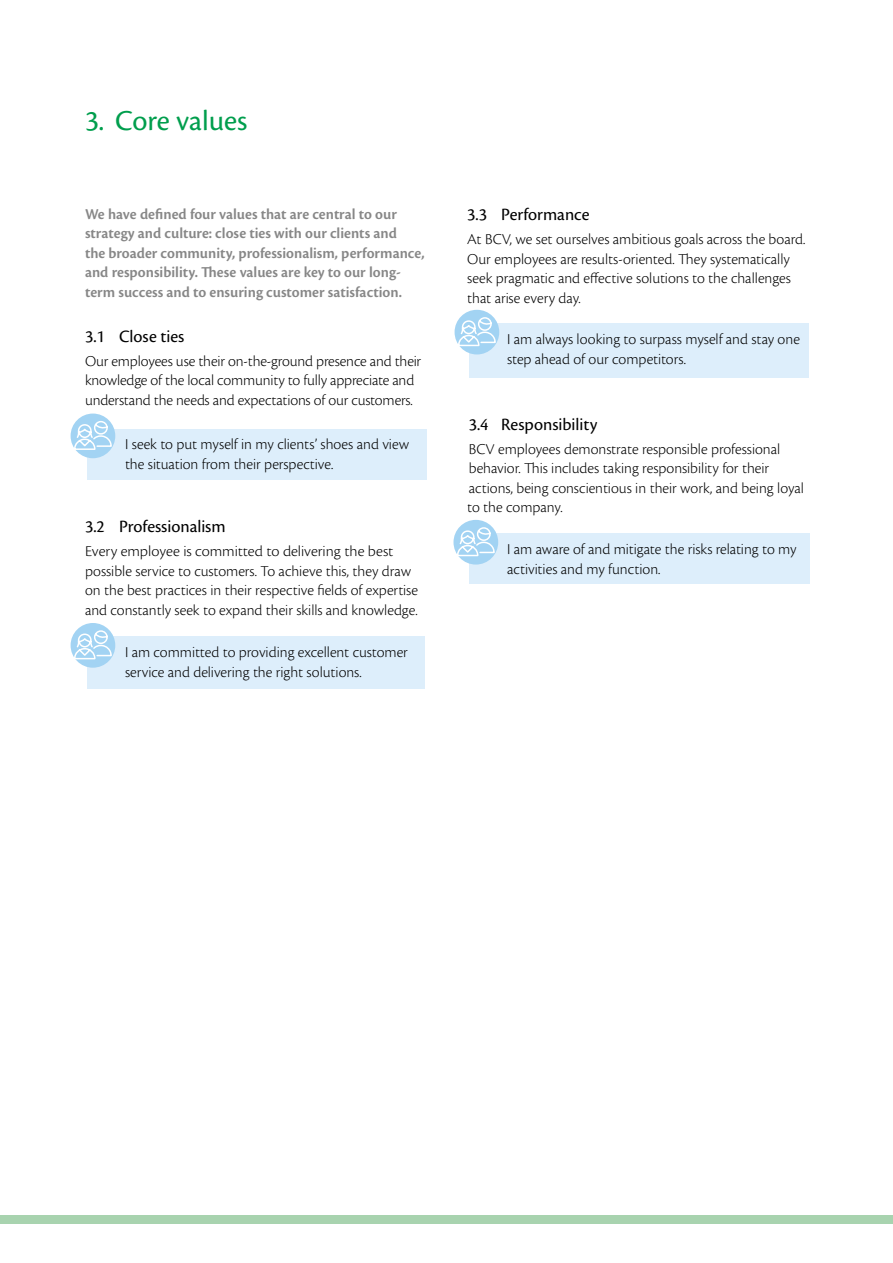
<style>
.page{position:relative;width:893px;height:1263px;background:#fff}
.page>*{position:absolute;margin:0;border:0;box-sizing:border-box;transform-origin:0 0}
.t1{font:30px "Cronos Pro";color:#009e4d}
.t2{font:18px "Cronos Pro";color:#000}
.t3{font:300 15.75px/19.5px "Cronos Pro";letter-spacing:-.005em;color:#000}
.t4{font:600 15.75px/19.5px "Cronos Pro";color:#878787}
</style>
<div class="page">
<div style="left:0;top:1215px;width:893px;height:9px;background:#a8d3af"></div>
<div style="left:87px;top:429px;width:339px;height:50px;background:#ddeefb"></div>
<div style="left:87px;top:636px;width:338px;height:53px;background:#ddeefb"></div>
<div style="left:469px;top:323px;width:339px;height:54px;background:#ddeefb"></div>
<div style="left:469px;top:533px;width:340px;height:50px;background:#ddeefb"></div>
<div style="left:71px;top:414px;width:44px;height:44px;background:#a2d3f3;border-radius:50%"></div>
<svg style="left:73px;top:420px;width:40px;height:31px"></svg>
<div style="left:455px;top:310px;width:44px;height:44px;background:#a2d3f3;border-radius:50%"></div>
<svg style="left:457px;top:316px;width:40px;height:31px"></svg>
<div style="left:453px;top:520px;width:45px;height:44px;background:#a2d3f3;border-radius:50%"></div>
<svg style="left:456px;top:526px;width:39px;height:31px"></svg>
<div style="left:71px;top:623px;width:44px;height:45px;background:#a2d3f3;border-radius:50%"></div>
<svg style="left:73px;top:629px;width:40px;height:31px"></svg>
<h1 class="t1" style="left:85px;top:103px;width:164px">3. Core values</h1>
<p class="t4" style="left:85px;top:204px;width:341px">We have defined four values that are central to our strategy and culture: close ties with our clients and<br>the broader community, professionalism, performance, and responsibility. These values are key to our long&shy;term success and to ensuring customer satisfaction.</p>
<p class="t2" style="left:85px;top:326px;width:101px">3.1 Close ties</p>
<p class="t3" style="left:85px;top:351px;width:338px">Our employees use their on-the-ground presence and their knowledge of the local community to fully appreciate and understand the needs and expectations of our customers.</p>
<p class="t3" style="left:125px;top:435px;width:285px">I seek to put myself in my clients’ shoes and view the situation from their perspective.</p>
<p class="t2" style="left:85px;top:516px;width:142px">3.2 Professionalism</p>
<p class="t3" style="left:85px;top:541px;width:335px">Every employee is committed to delivering the best possible service to customers. To achieve this, they draw on the best practices in their respective fields of expertise and constantly seek to expand their skills and knowledge.</p>
<p class="t3" style="left:125px;top:642px;width:284px">I am committed to providing excellent customer service and delivering the right solutions.</p>
<p class="t2" style="left:467px;top:204px;width:124px">3.3 Performance</p>
<p class="t3" style="left:467px;top:229px;width:340px">At BCV, we set ourselves ambitious goals across the board.<br>Our employees are results-oriented. They systematically seek pragmatic and effective solutions to the challenges that arise every day.</p>
<p class="t3" style="left:507px;top:329px;width:294px">I am always looking to surpass myself and stay one step ahead of our competitors.</p>
<p class="t2" style="left:469px;top:414px;width:130px">3.4 Responsibility</p>
<p class="t3" style="left:467px;top:439px;width:338px">BCV employees demonstrate responsible professional behavior. This includes taking responsibility for their actions, being conscientious in their work, and being loyal to the company.</p>
<p class="t3" style="left:507px;top:539px;width:291px">I am aware of and mitigate the risks relating to my activities and my function.</p>
</div>
